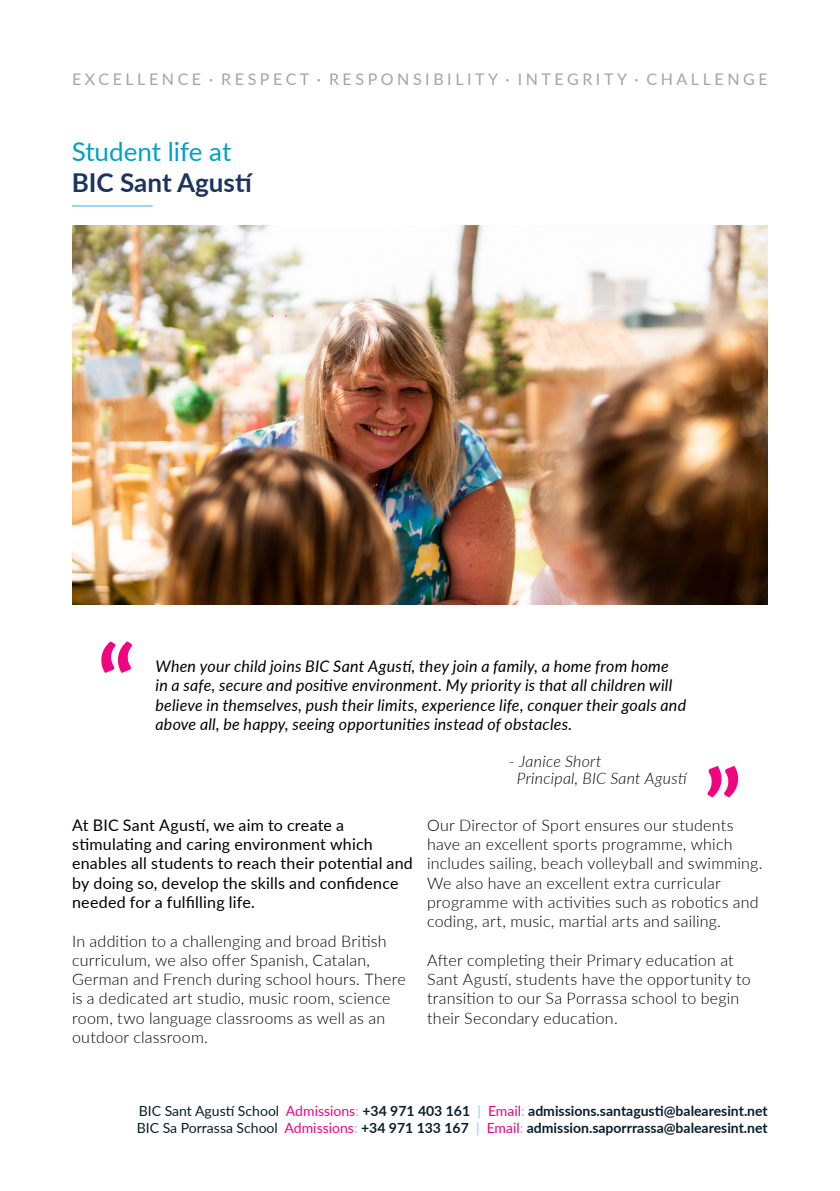
<style>
.page{position:relative;width:840px;height:1191px;background:#fff}
.page>*{position:absolute;margin:0;border:0;box-sizing:border-box;transform-origin:0 0}
.t1{font:700 100px "Lato";color:#f0047f}
.t2{font:26px "Lato";color:#01a0c6}
.t3{font:700 26px "Lato";color:#1c355e}
.t4{font:300 16px/19.2px "Lato";letter-spacing:.015em;color:#000}
.t5{font:italic 16px/19.2px "Lato";letter-spacing:.015em;color:#000}
.t6{font:16px/19.2px "Lato";letter-spacing:.015em;color:#000}
.t7{font:16px "Lato";letter-spacing:.225em;color:#a2a3ad}
.t8{font:italic 300 16px/16.8px "Lato";letter-spacing:.015em;color:#000}
.t9{font:700 14px/16.8px "Lato";color:#091f2c}
.s1{font-style:normal}
.s2{font-weight:400}
.s3{font-weight:400;color:#f0047f}
.s4{font-weight:400;color:#b2b1b1}
.s5{font-weight:400;color:#83d0f5}
</style>
<div class="page">
<hr style="left:72px;top:205px;width:81px;height:2px;background:#83d0f5">
<img style="left:72px;top:225px;width:695px;height:379px">
<p class="t7" style="left:72px;top:68px;width:696px">EXCELLENCE · RESPECT · RESPONSIBILITY · INTEGRITY · CHALLENGE</p>
<h2 class="t2" style="left:72px;top:133px;width:161px">Student life at</h2>
<h2 class="t3" style="left:72px;top:164px;width:183px">BIC Sant Agustí</h2>
<h1 class="t1" style="left:97px;top:609px;width:40px">“</h1>
<p class="t5" style="left:155px;top:656px;width:532px">When your child joins BIC Sant Agustí, they join a family, a home from home<br>in a safe, secure and positive environment. My priority is that all children will believe in themselves, push their limits, experience life, conquer their goals and</p>
<p class="t5" style="left:155px;top:713px;width:418px">above all, be happy, seeing opportunities instead of obstacles.</p>
<p class="t8" style="left:516px;top:752px;width:172px;text-indent:-8px"><span class="s1">-</span> Janice Short<br>Principal, BIC Sant Agustí</p>
<h1 class="t1" style="left:741px;top:829px;width:40px;rotate:-180deg">“</h1>
<p class="t6" style="left:72px;top:815px;width:342px">At BIC Sant Agustí, we aim to create a stimulating and caring environment which enables all students to reach their potential and by doing so, develop the skills and confidence needed for a fulfilling life.</p>
<p class="t4" style="left:72px;top:931px;width:335px">In addition to a challenging and broad British curriculum, we also offer Spanish, Catalan, German and French during school hours. There is a dedicated art studio, music room, science room, two language classrooms as well as an outdoor classroom.</p>
<p class="t4" style="left:427px;top:815px;width:336px">Our Director of Sport ensures our students have an excellent sports programme, which includes sailing, beach volleyball and swimming.<br>We also have an excellent extra curricular programme with activities such as robotics and coding, art, music, martial arts and sailing.</p>
<p class="t4" style="left:427px;top:950px;width:325px">After completing their Primary education at Sant Agustí, students have the opportunity to transition to our Sa Porrassa school to begin their Secondary education.</p>
<p class="t9" style="left:137px;top:1101px;width:632px"><span class="s2">BIC Sant Agustí School</span> <span class="s3">Admissions</span><span class="s4">:</span> +34 971 403 161 <span class="s5">|</span> <span class="s3">Email</span><span class="s4">:</span> admissions.santagusti@balearesint.net<br><span class="s2">BIC Sa Porrassa School</span> <span class="s3">Admissions</span><span class="s4">:</span> +34 971 133 167 <span class="s5">|</span> <span class="s3">Email</span><span class="s4">:</span> admission.saporrrassa@balearesint.net</p>
</div>
